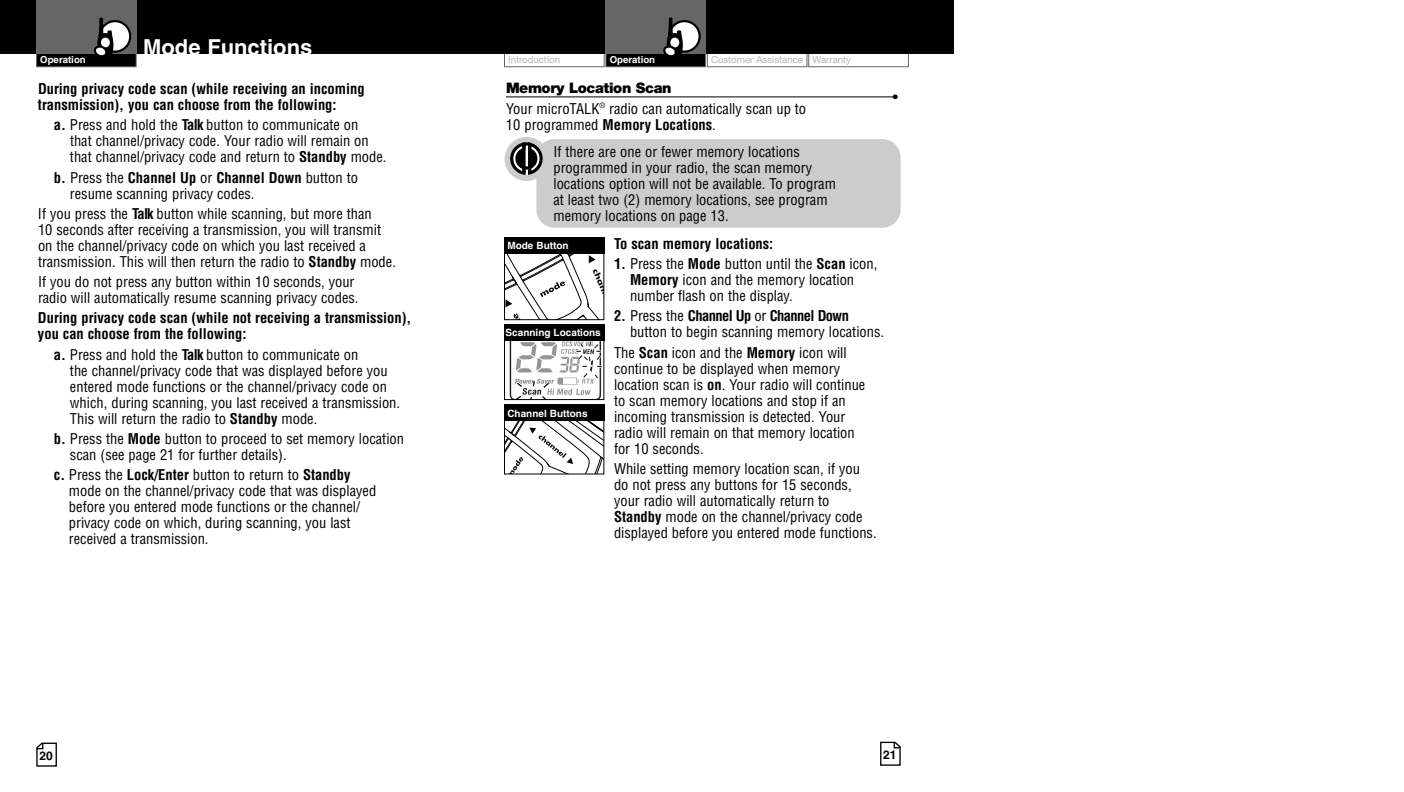
<style>
.page{position:relative;width:1404px;height:792px;background:#fff}
.page>*{position:absolute;margin:0;border:0;box-sizing:border-box;transform-origin:0 0}
.t1{font:700 22px "Helvetica";color:#fff}
.t2{font:condensed 14.4px/16px "Helvetica";color:#000}
.t3{font:700 condensed 14.4px/16px "Helvetica";color:#000}
.t4{font:900 14.4px "Helvetica Neue";letter-spacing:-.025em;color:#000}
.t5{font:700 14.4px "Helvetica";color:#000}
.t6{font:700 12px "Helvetica";color:#000}
.t7{font:700 10px "Helvetica";color:#fff}
.t8{font:9.6px "Helvetica Neue";color:#b3b3b3}
.t9{font:700 9.6px "Helvetica";color:#fff}
.s1{font-weight:700}
</style>
<div class="page">
<div style="left:808px;top:52px;width:101px;height:15px;border:1px solid #666"></div>
<div style="left:707px;top:52px;width:101px;height:15px;border:1px solid #666"></div>
<div style="left:504px;top:52px;width:101px;height:15px;border:1px solid #666"></div>
<svg style="left:880px;top:742px;width:21px;height:24px"></svg>
<div style="left:468px;top:0;width:486px;height:54px;background:#000"></div>
<div style="left:606px;top:53px;width:99px;height:13px;background:#000"></div>
<div style="left:605px;top:52px;width:101px;height:15px;border:1px solid #666"></div>
<div style="left:605px;top:0;width:101px;height:54px;background:#666"></div>
<div style="left:669px;top:21px;width:31px;height:31px;background:#fff;border-radius:50%"></div>
<div style="left:668px;top:20px;width:33px;height:33px;border:2px solid #000;border-radius:50%"></div>
<svg style="left:663px;top:17px;width:20px;height:39px"></svg>
<svg style="left:36px;top:743px;width:21px;height:24px"></svg>
<div style="left:0;top:0;width:468px;height:54px;background:#000"></div>
<div style="left:37px;top:53px;width:99px;height:13px;background:#000"></div>
<div style="left:36px;top:52px;width:101px;height:15px;border:1px solid #666"></div>
<div style="left:36px;top:0;width:101px;height:54px;background:#666"></div>
<div style="left:100px;top:21px;width:30px;height:31px;background:#fff;border-radius:50%"></div>
<div style="left:99px;top:20px;width:32px;height:33px;border:2px solid #000;border-radius:50%"></div>
<svg style="left:93px;top:17px;width:20px;height:39px"></svg>
<div style="left:536px;top:139px;width:365px;height:89px;background:#ccc;border-radius:18px"></div>
<div style="left:505px;top:137px;width:44px;height:44px;background:#ccc;border-radius:50%"></div>
<svg style="left:509px;top:140px;width:35px;height:37px"></svg>
<hr style="left:506px;top:96px;width:391px;height:1px;background:#000">
<svg style="left:506px;top:421px;width:96px;height:52px"></svg>
<div style="left:504px;top:405px;width:100px;height:70px;border:1px solid #000"></div>
<div style="left:504px;top:405px;width:100px;height:16px;background:#000"></div>
<svg style="left:509px;top:340px;width:93px;height:58px"></svg>
<div style="left:504px;top:324px;width:100px;height:76px;border:1px solid #000"></div>
<div style="left:504px;top:324px;width:100px;height:16px;background:#000"></div>
<svg style="left:506px;top:253px;width:96px;height:65px"></svg>
<div style="left:504px;top:237px;width:100px;height:83px;border:1px solid #000"></div>
<div style="left:504px;top:237px;width:100px;height:16px;background:#000"></div>
<h1 class="t1" style="left:143px;top:39px;width:171px">Mode Functions</h1>
<p class="t3" style="left:38px;top:81px;width:328px">During privacy code scan (while receiving an incoming transmission), you can choose from the following:</p>
<p class="t2" style="left:70px;top:117px;width:318px;text-indent:-16px"><span class="s1">a.</span> Press and hold the <span class="s1">Talk</span> button to communicate on<br>that channel/privacy code. Your radio will remain on that channel/privacy code and return to <span class="s1">Standby</span> mode.</p>
<p class="t2" style="left:70px;top:170px;width:290px;text-indent:-16px"><span class="s1">b.</span> Press the <span class="s1">Channel Up</span> or <span class="s1">Channel Down</span> button to resume scanning privacy codes.</p>
<p class="t2" style="left:38px;top:206px;width:359px">If you press the <span class="s1">Talk</span> button while scanning, but more than<br>10 seconds after receiving a transmission, you will transmit on the channel/privacy code on which you last received a transmission. This will then return the radio to <span class="s1">Standby</span> mode.</p>
<p class="t2" style="left:38px;top:274px;width:322px">If you do not press any button within 10 seconds, your radio will automatically resume scanning privacy codes.</p>
<p class="t3" style="left:38px;top:311px;width:375px">During privacy code scan (while not receiving a transmission), you can choose from the following:</p>
<p class="t2" style="left:70px;top:347px;width:332px;text-indent:-16px"><span class="s1">a.</span> Press and hold the <span class="s1">Talk</span> button to communicate on<br>the channel/privacy code that was displayed before you entered mode functions or the channel/privacy code on which, during scanning, you last received a transmission.<br>This will return the radio to <span class="s1">Standby</span> mode.</p>
<p class="t2" style="left:70px;top:431px;width:336px;text-indent:-16px"><span class="s1">b.</span> Press the <span class="s1">Mode</span> button to proceed to set memory location scan (see page 21 for further details).</p>
<p class="t2" style="left:69px;top:467px;width:309px;text-indent:-15px"><span class="s1">c.</span> Press the <span class="s1">Lock/Enter</span> button to return to <span class="s1">Standby </span>mode on the channel/privacy code that was displayed before you entered mode functions or the channel/ privacy code on which, during scanning, you last received a transmission.</p>
<p class="t9" style="left:40px;top:56px;width:47px">Operation</p>
<p class="t6" style="left:39px;top:751px;width:15px">20</p>
<p class="t9" style="left:610px;top:56px;width:47px">Operation</p>
<p class="t8" style="left:508px;top:56px;width:53px">Introduction</p>
<p class="t8" style="left:711px;top:56px;width:141px">Customer Assistance Warranty</p>
<p class="t4" style="left:506px;top:83px;width:167px">Memory Location Scan</p>
<p class="t2" style="left:506px;top:101px;width:302px">Your microTALK<sup>®</sup> radio can automatically scan up to<br>10 programmed <span class="s1">Memory Locations</span>.</p>
<p class="t2" style="left:554px;top:144px;width:284px">If there are one or fewer memory locations programmed in your radio, the scan memory locations option will not be available. To program at least two (2) memory locations, see program memory locations on page 13.</p>
<p class="t3" style="left:614px;top:236px;width:161px">To scan memory locations:</p>
<p class="t2" style="left:630px;top:256px;width:249px;text-indent:-16px"><span class="s1">1.</span> Press the <span class="s1">Mode</span> button until the <span class="s1">Scan</span> icon,<br><span class="s1">Memory</span> icon and the memory location number flash on the display.</p>
<p class="t2" style="left:630px;top:308px;width:256px;text-indent:-16px"><span class="s1">2.</span> Press the <span class="s1">Channel Up</span> or <span class="s1">Channel Down </span>button to begin scanning memory locations.</p>
<p class="t2" style="left:614px;top:345px;width:253px">The <span class="s1">Scan</span> icon and the <span class="s1">Memory</span> icon will continue to be displayed when memory location scan is <span class="s1">on</span>. Your radio will continue to scan memory locations and stop if an incoming transmission is detected. Your radio will remain on that memory location for 10 seconds.</p>
<p class="t2" style="left:614px;top:461px;width:264px">While setting memory location scan, if you do not press any buttons for 15 seconds, your radio will automatically return to <span class="s1">Standby</span> mode on the channel/privacy code displayed before you entered mode functions.</p>
<p class="t7" style="left:507px;top:242px;width:63px">Mode Button</p>
<p class="t7" style="left:506px;top:329px;width:97px">Scanning Locations</p>
<p class="t7" style="left:507px;top:410px;width:82px">Channel Buttons</p>
<p class="t5" style="left:893px;top:92px;width:7px">•</p>
<p class="t6" style="left:883px;top:751px;width:15px">21</p>
</div>
